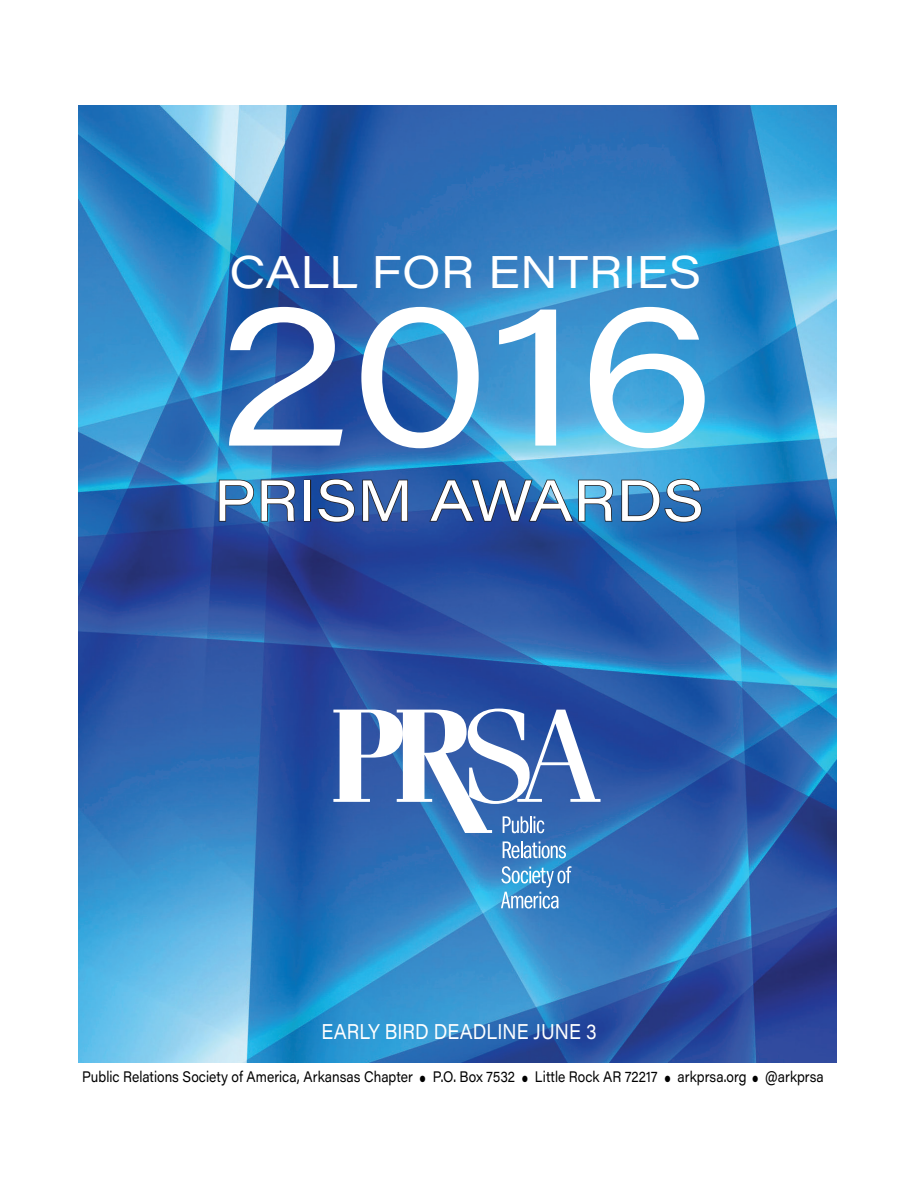
<style>
.page{position:relative;width:918px;height:1188px;background:#fff}
.page>*{position:absolute;margin:0;border:0;box-sizing:border-box;transform-origin:0 0}
.t1{font:191.55px "Acumin Pro Wide";color:#fff;scale:1.09 1}
.t2{font:57px "Acumin Pro Wide";color:#fff}
.t3{font:45px "Acumin Pro Wide";letter-spacing:.005em;color:#fff}
.t4{font:21px "Acumin Pro Wide";letter-spacing:.005em;color:#fff;scale:.8 1}
.t5{font:15px "Acumin Pro Wide";color:#000;scale:.8 1}
</style>
<div class="page">
<img style="left:79px;top:105px;width:758px;height:958px">
<svg style="left:218px;top:479px;width:78px;height:43px;background:#2a629a"></svg>
<div style="left:304px;top:480px;width:7px;height:42px;border:2px solid #231f20"></div>
<svg style="left:317px;top:478px;width:39px;height:45px;background:#214587"></svg>
<svg style="left:362px;top:475px;width:47px;height:49px;background:#2d4d8b"></svg>
<svg style="left:428px;top:471px;width:186px;height:64px;background:#2b62a1"></svg>
<svg style="left:621px;top:478px;width:81px;height:45px;background:#2e6ea3"></svg>
<svg style="left:503px;top:841px;width:63px;height:17px"></svg>
<svg style="left:501px;top:866px;width:70px;height:43px;background:#62a0d2"></svg>
<svg style="left:333px;top:709px;width:268px;height:124px"></svg>
<p class="t3" style="left:230px;top:240px;width:473px">CALL FOR ENTRIES</p>
<p class="t1" style="left:219px;top:241px;width:456px">2016</p>
<p class="t2" style="left:214px;top:460px;width:492px">PRISM AWARDS</p>
<p class="t4" style="left:321px;top:1017px;width:346px">EARLY BIRD DEADLINE JUNE 3</p>
<p class="t5" style="left:82px;top:1066px;width:929px">Public Relations Society of America, Arkansas Chapter ● P.O. Box 7532 ● Little Rock AR 72217 ● arkprsa.org ● @arkprsa</p>
</div>
